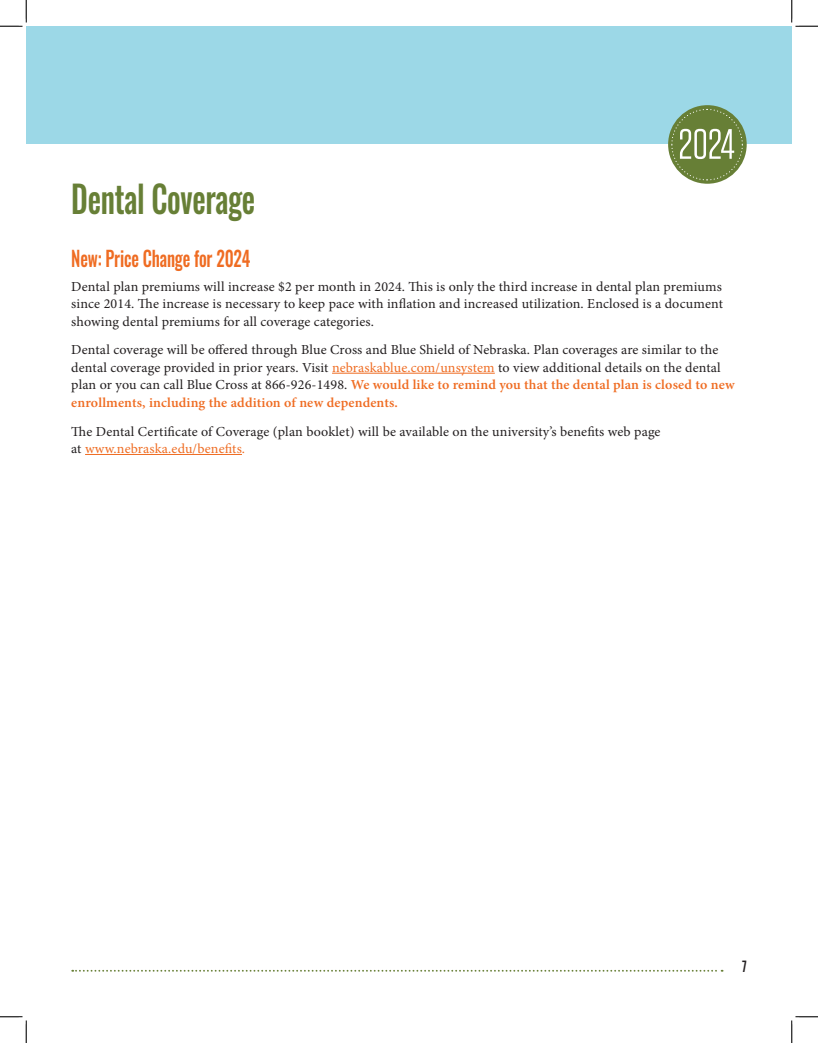
<style>
.page{position:relative;width:818px;height:1043px;background:#fff}
.page>*{position:absolute;margin:0;border:0;box-sizing:border-box;transform-origin:0 0}
.t1{font:500 37.5px "Oswald";letter-spacing:-.01em;color:#677f36;scale:.8 1}
.Bold_Words{font:500 21.25px "Oswald";letter-spacing:-.01em;color:#ef6c22;scale:.8 1}
.t2{font:500 14.12px "Oswald";color:#231f20;scale:.8 1}
.Serif_Words{font:13.75px/17.5px "Minion Pro";letter-spacing:.01em;color:#231f20}
.s1{color:#ef6c22}
.s2{font-weight:600;color:#ef6c22}
</style>
<div class="page">
<div style="left:26px;top:26px;width:765px;height:118px;background:#9cd8e7"></div>
<svg style="left:72px;top:969px;width:650px;height:2px"></svg>
<div style="left:668px;top:105px;width:78px;height:79px;background:#677f36;border-radius:50%"></div>
<svg style="left:670px;top:108px;width:73px;height:73px"></svg>
<hr style="left:332px;top:373px;width:163px;height:1px;background:#ef6c22">
<hr style="left:85px;top:454px;width:157px;height:1px;background:#ef6c22">
<svg style="left:0;top:0;width:27px;height:27px"></svg>
<svg style="left:0;top:1016px;width:27px;height:26px"></svg>
<svg style="left:791px;top:0;width:27px;height:27px"></svg>
<svg style="left:791px;top:1016px;width:27px;height:26px"></svg>
<p class="t1" style="left:71px;top:179px;width:231px">Dental Coverage</p>
<p class="Bold_Words" style="left:71px;top:247px;width:225px">New: Price Change for 2024</p>
<p class="Serif_Words" style="left:71px;top:277px;width:653px;text-align:justify">Dental plan premiums will increase $2 per month in 2024. This is only the third increase in dental plan premiums since 2014. The increase is necessary to keep pace with inflation and increased utilization. Enclosed is a document showing dental premiums for all coverage categories.</p>
<p class="Serif_Words" style="left:71px;top:341px;width:665px">Dental coverage will be offered through Blue Cross and Blue Shield of Nebraska. Plan coverages are similar to the dental coverage provided in prior years. Visit <span class="s1">nebraskablue.com/unsystem</span> to view additional details on the dental plan or you can call Blue Cross at 866-926-1498. <span class="s2">We would like to remind you that the dental plan is closed to new enrollments, including the addition of new dependents.</span></p>
<p class="Serif_Words" style="left:71px;top:422px;width:590px">The Dental Certificate of Coverage (plan booklet) will be available on the university’s benefits web page at <span class="s1">www.nebraska.edu/benefits.</span></p>
<p class="t2" style="left:742px;top:958px;width:7px">7</p>
</div>
